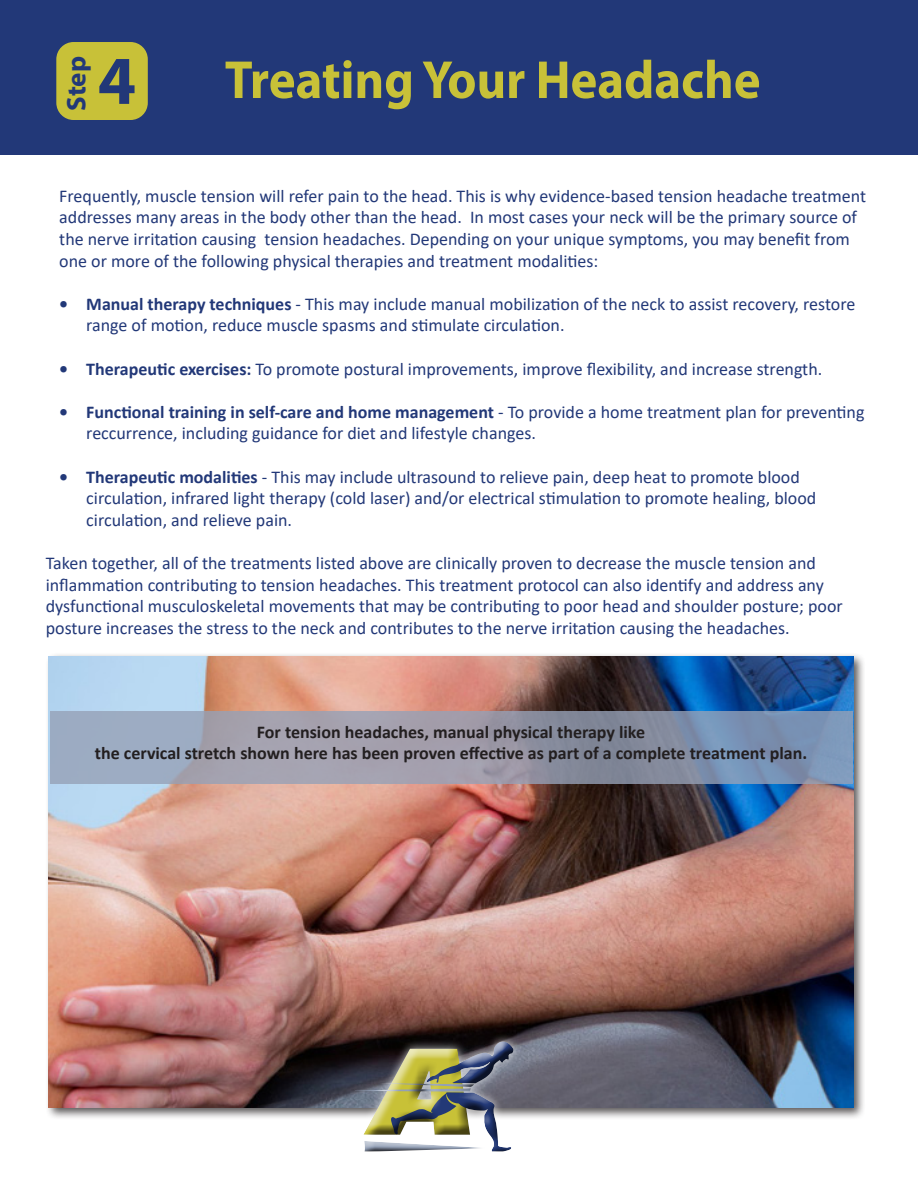
<style>
.page{position:relative;width:918px;height:1188px;background:#fff}
.page>*{position:absolute;margin:0;border:0;box-sizing:border-box;transform-origin:0 0}
.t1{font:700 69px "Myriad Pro";color:#223878}
.t2{font:700 54px "Myriad Pro";color:#c8c138;scale:.94 1}
.t3{font:700 27px "Myriad Pro";color:#223878}
.t4{font:18px/21.6px "Calibri";color:#223878}
.t5{font:700 18px/21.6px "Calibri";color:#231f20;text-align:center}
.s1{font-weight:700}
</style>
<div class="page">
<div style="left:0;top:0;width:918px;height:155px;background:#223878"></div>
<div style="left:56px;top:41px;width:93px;height:80px;background:#c8c138;border-radius:18px"></div>
<div style="left:55px;top:41px;width:94px;height:81px;border:2px solid #223878;border-radius:18px"></div>
<div style="left:45px;top:653px;width:821px;height:467px;background:#231f20;opacity:.75"></div>
<img style="left:49px;top:656px;width:804px;height:451px">
<svg style="left:50px;top:711px;width:802px;height:73px;background:#929aae"></svg>
<svg style="left:347px;top:1030px;width:175px;height:90px;background:#251716"></svg>
<img style="left:348px;top:1040px;width:176px;height:112px">
<h3 class="t3" style="left:66px;top:111px;width:56px;rotate:-90deg">Step</h3>
<h1 class="t1" style="left:98px;top:54px;width:40px">4</h1>
<h2 class="t2" style="left:225px;top:59px;width:571px">Treating Your Headache</h2>
<p class="t4" style="left:59px;top:185px;width:808px">Frequently, muscle tension will refer pain to the head. This is why evidence-based tension headache treatment addresses many areas in the body other than the head. In most cases your neck will be the primary source of the nerve irritation causing tension headaches. Depending on your unique symptoms, you may benefit from one or more of the following physical therapies and treatment modalities:</p>
<p class="t4" style="left:86px;top:293px;width:771px;text-indent:-27px"><span class="s1">• Manual therapy techniques</span> - This may include manual mobilization of the neck to assist recovery, restore range of motion, reduce muscle spasms and stimulate circulation.</p>
<p class="t4" style="left:59px;top:357px;width:765px"><span class="s1">• Therapeutic exercises:</span> To promote postural improvements, improve flexibility, and increase strength.</p>
<p class="t4" style="left:86px;top:401px;width:780px;text-indent:-27px"><span class="s1">• Functional training in self-care and home management</span> - To provide a home treatment plan for preventing reccurrence, including guidance for diet and lifestyle changes.</p>
<p class="t4" style="left:86px;top:465px;width:732px;text-indent:-27px"><span class="s1">• Therapeutic modalities</span> - This may include ultrasound to relieve pain, deep heat to promote blood circulation, infrared light therapy (cold laser) and/or electrical stimulation to promote healing, blood circulation, and relieve pain.</p>
<p class="t4" style="left:46px;top:552px;width:798px">Taken together, all of the treatments listed above are clinically proven to decrease the muscle tension and inflammation contributing to tension headaches. This treatment protocol can also identify and address any dysfunctional musculoskeletal movements that may be contributing to poor head and shoulder posture; poor posture increases the stress to the neck and contributes to the nerve irritation causing the headaches.</p>
<p class="t5" style="left:95px;top:721px;width:714px">For tension headaches, manual physical therapy like<br>the cervical stretch shown here has been proven effective as part of a complete treatment plan.</p>
</div>
